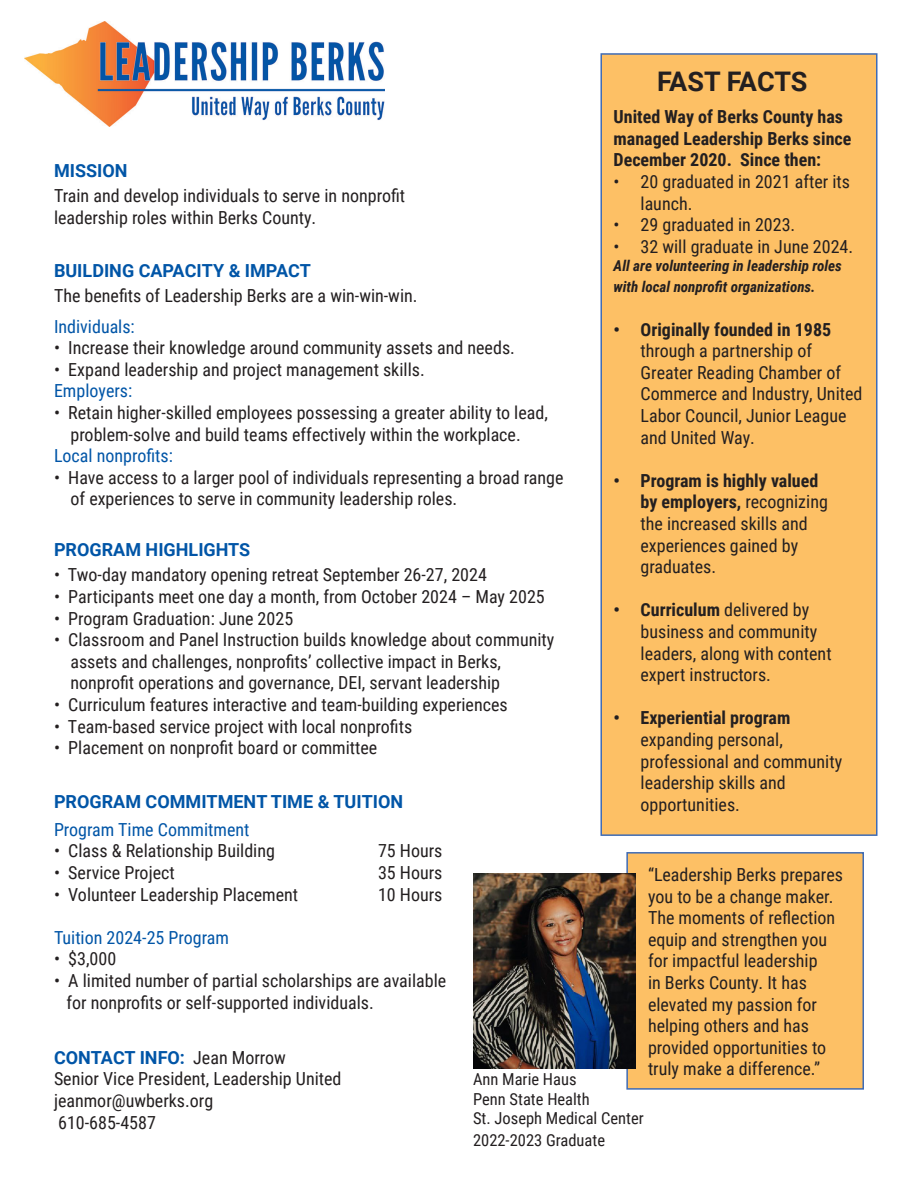
<style>
.page{position:relative;width:918px;height:1188px;background:#fff}
.page>*{position:absolute;margin:0;border:0;box-sizing:border-box;transform-origin:0 0}
.t1{font:700 27px "Roboto";letter-spacing:-.01em;color:#231f20}
.t2{font:18px/21.6px "Roboto Condensed";color:#231f20}
.t3{font:700 18px "Roboto";color:#0155a7}
.t4{font:18px "Roboto Condensed";color:#0155a7}
.t5{font:700 18px/21.6px "Roboto Condensed";color:#231f20}
.t6{font:16.5px "Roboto Condensed";color:#231f20}
.t7{font:italic 700 15px/21.6px "Roboto Condensed";color:#231f20}
.s1{font-weight:700}
.s2{font-family:"Roboto Condensed";font-weight:400;color:#231f20}
</style>
<div class="page">
<img style="left:25px;top:22px;width:360px;height:104px">
<div style="left:600px;top:53px;width:278px;height:783px;background:#fdc065;border:2px solid #3f6bb4"></div>
<div style="left:626px;top:852px;width:238px;height:238px;background:#fdc065;border:2px solid #3f6bb4"></div>
<img style="left:473px;top:874px;width:162px;height:194px">
<p class="t1" style="left:657px;top:62px;width:152px">FAST FACTS</p>
<p class="t5" style="left:614px;top:105px;width:239px">United Way of Berks County has managed Leadership Berks since<br>December 2020. Since then:</p>
<p class="t2" style="left:641px;top:170px;width:211px;text-indent:-27px">• 20 graduated in 2021 after its launch.</p>
<p class="t2" style="left:614px;top:213px;width:183px">• 29 graduated in 2023.</p>
<p class="t2" style="left:614px;top:235px;width:241px">• 32 will graduate in June 2024.</p>
<p class="t7" style="left:614px;top:254px;width:230px">All are volunteering in leadership roles with local nonprofit organizations.</p>
<p class="t2" style="left:641px;top:318px;width:223px;text-indent:-27px"><span class="s1">• Originally founded in 1985 </span>through a partnership of<br>Greater Reading Chamber of<br>Commerce and Industry, United<br>Labor Council, Junior League and United Way.</p>
<p class="t2" style="left:641px;top:469px;width:189px;text-indent:-27px"><span class="s1">• Program is highly valued by employers,</span> recognizing the increased skills and experiences gained by graduates.</p>
<p class="t2" style="left:641px;top:599px;width:193px;text-indent:-27px"><span class="s1">• Curriculum</span> delivered by business and community leaders, along with content expert instructors.</p>
<p class="t2" style="left:641px;top:707px;width:203px;text-indent:-27px"><span class="s1">• Experiential program </span>expanding personal, professional and community leadership skills and opportunities.</p>
<p class="t3" style="left:54px;top:158px;width:75px">MISSION</p>
<p class="t2" style="left:54px;top:184px;width:353px">Train and develop individuals to serve in nonprofit</p>
<p class="t2" style="left:54px;top:206px;width:264px">leadership roles within Berks County.</p>
<p class="t3" style="left:54px;top:258px;width:258px">BUILDING CAPACITY &amp; IMPACT</p>
<p class="t2" style="left:54px;top:284px;width:365px">The benefits of Leadership Berks are a win-win-win.</p>
<p class="t4" style="left:54px;top:314px;width:82px">Individuals:</p>
<p class="t2" style="left:54px;top:336px;width:462px">• Increase their knowledge around community assets and needs.</p>
<p class="t2" style="left:54px;top:358px;width:372px">• Expand leadership and project management skills.</p>
<p class="t4" style="left:54px;top:378px;width:80px">Employers:</p>
<p class="t2" style="left:54px;top:401px;width:495px;text-align:center">• Retain higher-skilled employees possessing a greater ability to lead, problem-solve and build teams effectively within the workplace.</p>
<p class="t4" style="left:54px;top:443px;width:120px">Local nonprofits:</p>
<p class="t2" style="left:70px;top:466px;width:495px;text-indent:-16px">• Have access to a larger pool of individuals representing a broad range of experiences to serve in community leadership roles.</p>
<p class="t3" style="left:54px;top:536px;width:198px">PROGRAM HIGHLIGHTS</p>
<p class="t2" style="left:54px;top:563px;width:434px">• Two-day mandatory opening retreat September 26-27, 2024</p>
<p class="t2" style="left:54px;top:585px;width:492px">• Participants meet one day a month, from October 2024 – May 2025</p>
<p class="t2" style="left:54px;top:607px;width:241px">• Program Graduation: June 2025</p>
<p class="t2" style="left:70px;top:628px;width:485px;text-indent:-16px">• Classroom and Panel Instruction builds knowledge about community assets and challenges, nonprofits’ collective impact in Berks, nonprofit operations and governance, DEI, servant leadership</p>
<p class="t2" style="left:54px;top:693px;width:455px">• Curriculum features interactive and team-building experiences</p>
<p class="t2" style="left:54px;top:715px;width:360px">• Team-based service project with local nonprofits</p>
<p class="t2" style="left:54px;top:736px;width:325px">• Placement on nonprofit board or committee</p>
<p class="t3" style="left:54px;top:789px;width:351px">PROGRAM COMMITMENT TIME &amp; TUITION</p>
<p class="t4" style="left:54px;top:817px;width:197px">Program Time Commitment</p>
<p class="t2" style="left:54px;top:839px;width:223px">• Class &amp; Relationship Building</p>
<p class="t2" style="left:378px;top:839px;width:66px">75 Hours</p>
<p class="t2" style="left:54px;top:861px;width:122px">• Service Project</p>
<p class="t2" style="left:378px;top:861px;width:66px">35 Hours</p>
<p class="t2" style="left:54px;top:883px;width:246px">• Volunteer Leadership Placement</p>
<p class="t2" style="left:378px;top:883px;width:66px">10 Hours</p>
<p class="t4" style="left:54px;top:925px;width:177px">Tuition 2024-25 Program</p>
<p class="t2" style="left:54px;top:947px;width:64px">• $3,000</p>
<p class="t2" style="left:54px;top:969px;width:394px">• A limited number of partial scholarships are available</p>
<p class="t2" style="left:66px;top:991px;width:309px">for nonprofits or self-supported individuals.</p>
<p class="t2" style="left:648px;top:863px;width:196px">“Leadership Berks prepares you to be a change maker.<br>The moments of reflection equip and strengthen you for impactful leadership<br>in Berks County. It has elevated my passion for helping others and has provided opportunities to truly make a difference.”</p>
<p class="t3" style="left:54px;top:1045px;width:234px">CONTACT INFO: <span class="s2">Jean Morrow</span></p>
<p class="t2" style="left:54px;top:1068px;width:289px">Senior Vice President, Leadership United</p>
<p class="t2" style="left:54px;top:1089px;width:161px">jeanmor@uwberks.org</p>
<p class="t2" style="left:58px;top:1111px;width:99px">610-685-4587</p>
<p class="t6" style="left:473px;top:1067px;width:105px">Ann Marie Haus</p>
<p class="t6" style="left:473px;top:1087px;width:118px">Penn State Health</p>
<p class="t6" style="left:473px;top:1107px;width:172px">St. Joseph Medical Center</p>
<p class="t6" style="left:473px;top:1129px;width:134px">2022-2023 Graduate</p>
</div>
